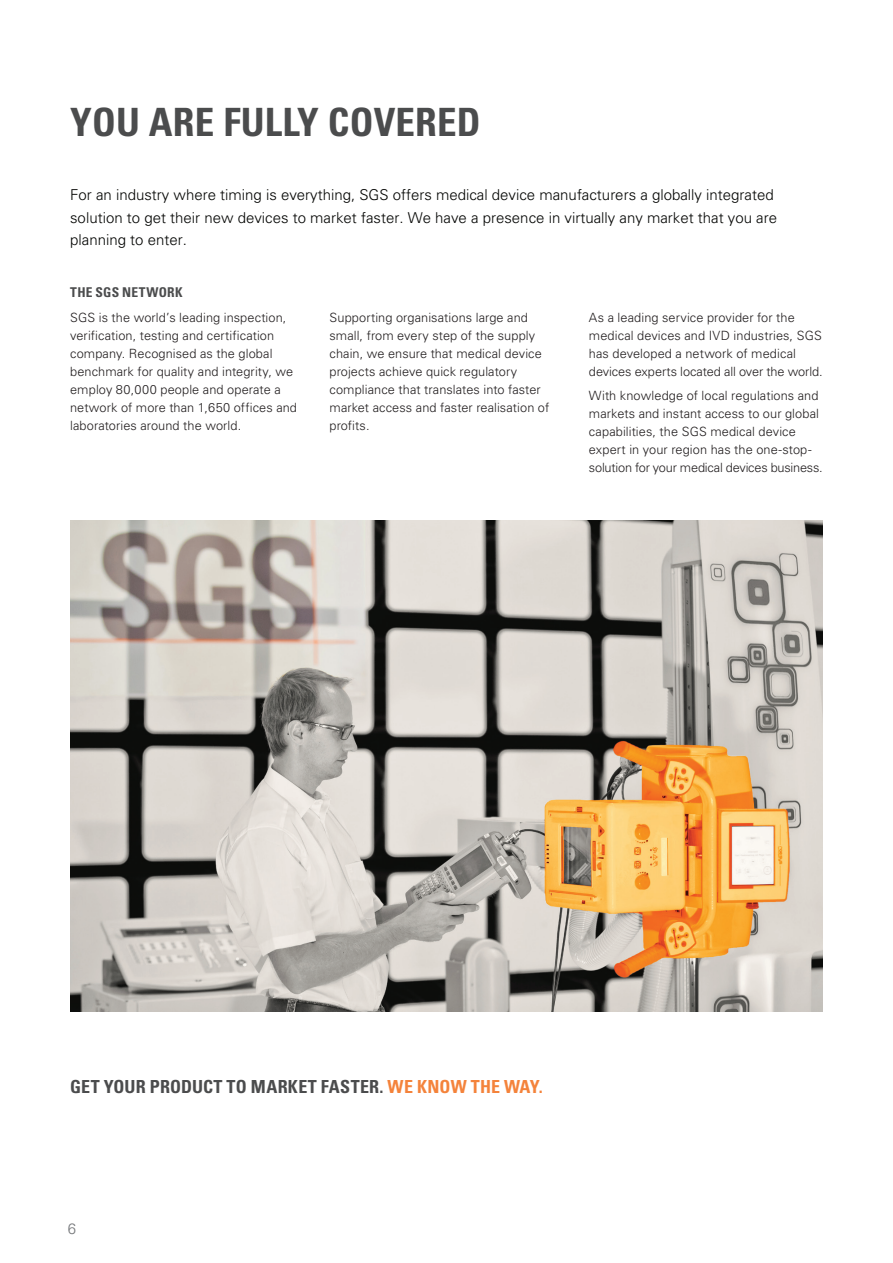
<style>
.page{position:relative;width:893px;height:1263px;background:#fff}
.page>*{position:absolute;margin:0;border:0;box-sizing:border-box;transform-origin:0 0}
.t1{font:700 condensed 39px "Univers LT Std";letter-spacing:.005em;color:#4b4c4d}
.t2{font:700 condensed 18px "Univers LT Std";letter-spacing:.01em;color:#4b4c4d}
.t3{font:300 15px/22.5px "Univers";color:#040503}
.t4{font:300 15px "Univers";color:#76787b}
.t5{font:700 condensed 13.5px "Univers LT Std";letter-spacing:.02em;color:#4b4c4d}
.t6{font:300 12.75px/18px "Univers";letter-spacing:.005em;color:#231f20}
.s1{color:#f4833b}
</style>
<div class="page">
<img style="left:70px;top:520px;width:753px;height:492px">
<h1 class="t1" style="left:70px;top:98px;width:412px">YOU ARE FULLY COVERED</h1>
<p class="t3" style="left:70px;top:184px;width:708px">For an industry where timing is everything, SGS offers medical device manufacturers a globally integrated solution to get their new devices to market faster. We have a presence in virtually any market that you are planning to enter.</p>
<p class="t5" style="left:70px;top:284px;width:114px">THE SGS NETWORK</p>
<p class="t6" style="left:70px;top:308px;width:228px">SGS is the world’s leading inspection, verification, testing and certification company. Recognised as the global benchmark for quality and integrity, we employ 80,000 people and operate a network of more than 1,650 offices and laboratories around the world.</p>
<p class="t6" style="left:330px;top:308px;width:221px">Supporting organisations large and small, from every step of the supply chain, we ensure that medical device projects achieve quick regulatory compliance that translates into faster market access and faster realisation of profits.</p>
<p class="t6" style="left:589px;top:308px;width:235px">As a leading service provider for the medical devices and IVD industries, SGS has developed a network of medical devices experts located all over the world.</p>
<p class="t6" style="left:589px;top:386px;width:235px">With knowledge of local regulations and markets and instant access to our global capabilities, the SGS medical device expert in your region has the one-stop&shy;solution for your medical devices business.</p>
<h2 class="t2" style="left:70px;top:1076px;width:474px">GET YOUR PRODUCT TO MARKET FASTER. <span class="s1">WE KNOW THE WAY.</span></h2>
<p class="t4" style="left:68px;top:1219px;width:10px">6</p>
</div>
